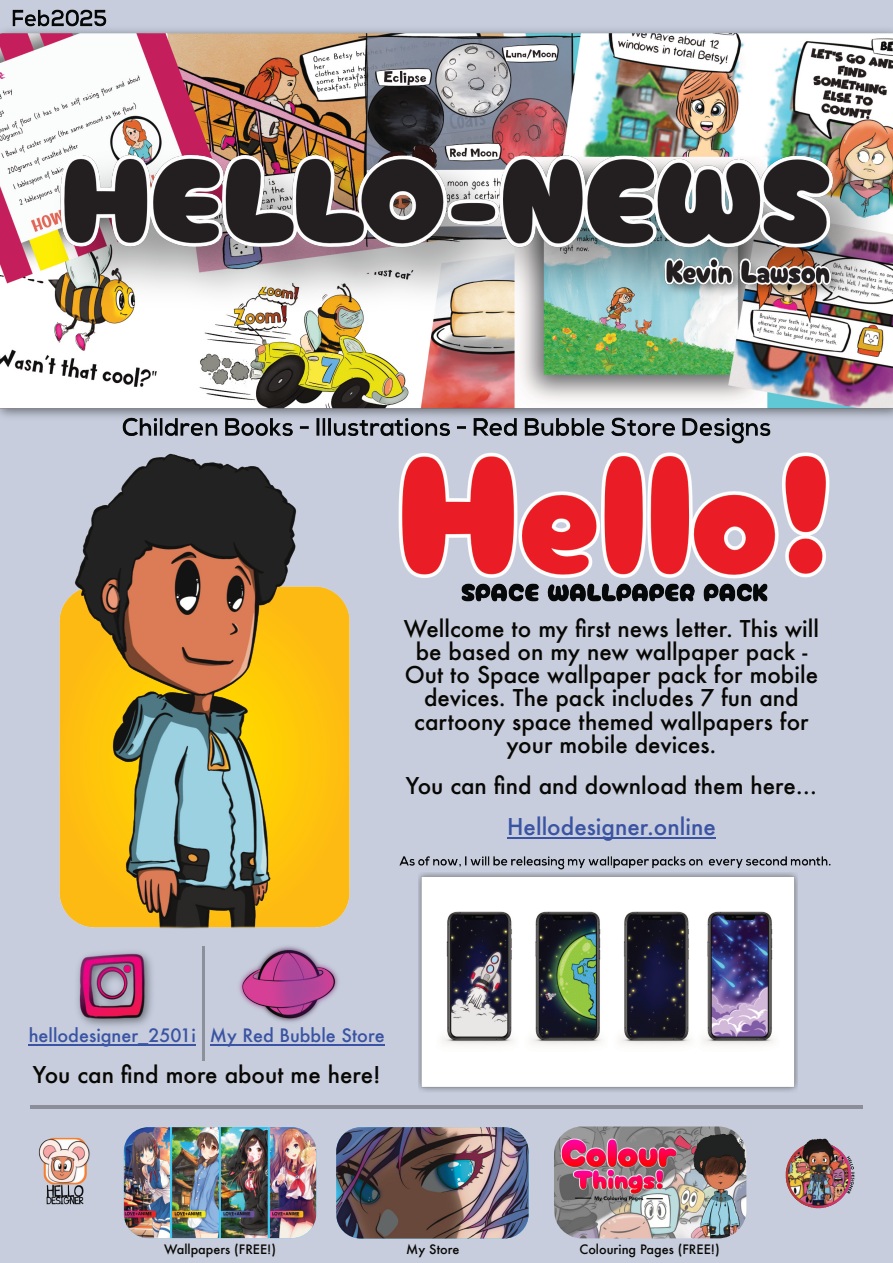
<style>
.page{position:relative;width:893px;height:1263px;background:#c7cddd}
.page>*{position:absolute;margin:0;border:0;box-sizing:border-box;transform-origin:0 0}
.t1{font:500 22.5px/23.1px "Futura";color:#080704;text-align:center}
.t2{font:500 22.5px "Futura";color:#3a53a3}
.t3{font:500 18px "Futura";color:#3a53a3}
.t4{font:500 12.6px "Futura";color:#080704}
</style>
<div class="page">
<img style="left:554px;top:1126px;width:192px;height:112px;border-radius:28px">
<img style="left:336px;top:1127px;width:192px;height:111px;border-radius:24px">
<img style="left:0;top:26px;width:893px;height:391px">
<img style="left:50px;top:147px;width:843px;height:165px">
<img style="left:663px;top:258px;width:180px;height:39px">
<img style="left:59px;top:586px;width:291px;height:341px">
<img style="left:75px;top:453px;width:222px;height:476px">
<img style="left:123px;top:417px;width:647px;height:27px">
<img style="left:77px;top:952px;width:75px;height:74px">
<img style="left:239px;top:946px;width:100px;height:76px">
<hr style="left:210px;top:1044px;width:175px;height:1px;background:#3a53a3">
<hr style="left:202px;top:945px;width:3px;height:115px;background:#8c909a">
<hr style="left:29px;top:1044px;width:167px;height:1px;background:#3a53a3">
<img style="left:399px;top:453px;width:431px;height:125px">
<img style="left:461px;top:583px;width:306px;height:19px">
<hr style="left:507px;top:837px;width:209px;height:2px;background:#3a53a3">
<img style="left:419px;top:872px;width:378px;height:220px">
<img style="left:399px;top:856px;width:431px;height:13px">
<img style="left:786px;top:1139px;width:68px;height:69px">
<img style="left:39px;top:1137px;width:51px;height:67px">
<img style="left:12px;top:10px;width:95px;height:16px">
<hr style="left:30px;top:1105px;width:833px;height:3px;background:#8b8e98">
<img style="left:124px;top:1127px;width:192px;height:111px;border-radius:24px">
<p class="t1" style="left:404px;top:619px;width:416px">Wellcome to my first news letter. This will be based on my new wallpaper pack - Out to Space wallpaper pack for mobile devices. The pack includes 7 fun and cartoony space themed wallpapers for your mobile devices.</p>
<p class="t1" style="left:406px;top:776px;width:413px">You can find and download them here…</p>
<p class="t2" style="left:507px;top:816px;width:210px">Hellodesigner.online</p>
<p class="t3" style="left:29px;top:1027px;width:357px">hellodesigner_2501i My Red Bubble Store</p>
<p class="t1" style="left:33px;top:1065px;width:349px">You can find more about me here!</p>
<p class="t4" style="left:164px;top:1243px;width:113px">Wallpapers (FREE!)</p>
<p class="t4" style="left:579px;top:1243px;width:142px">Colouring Pages (FREE!)</p>
<p class="t4" style="left:406px;top:1243px;width:55px">My Store</p>
</div>
